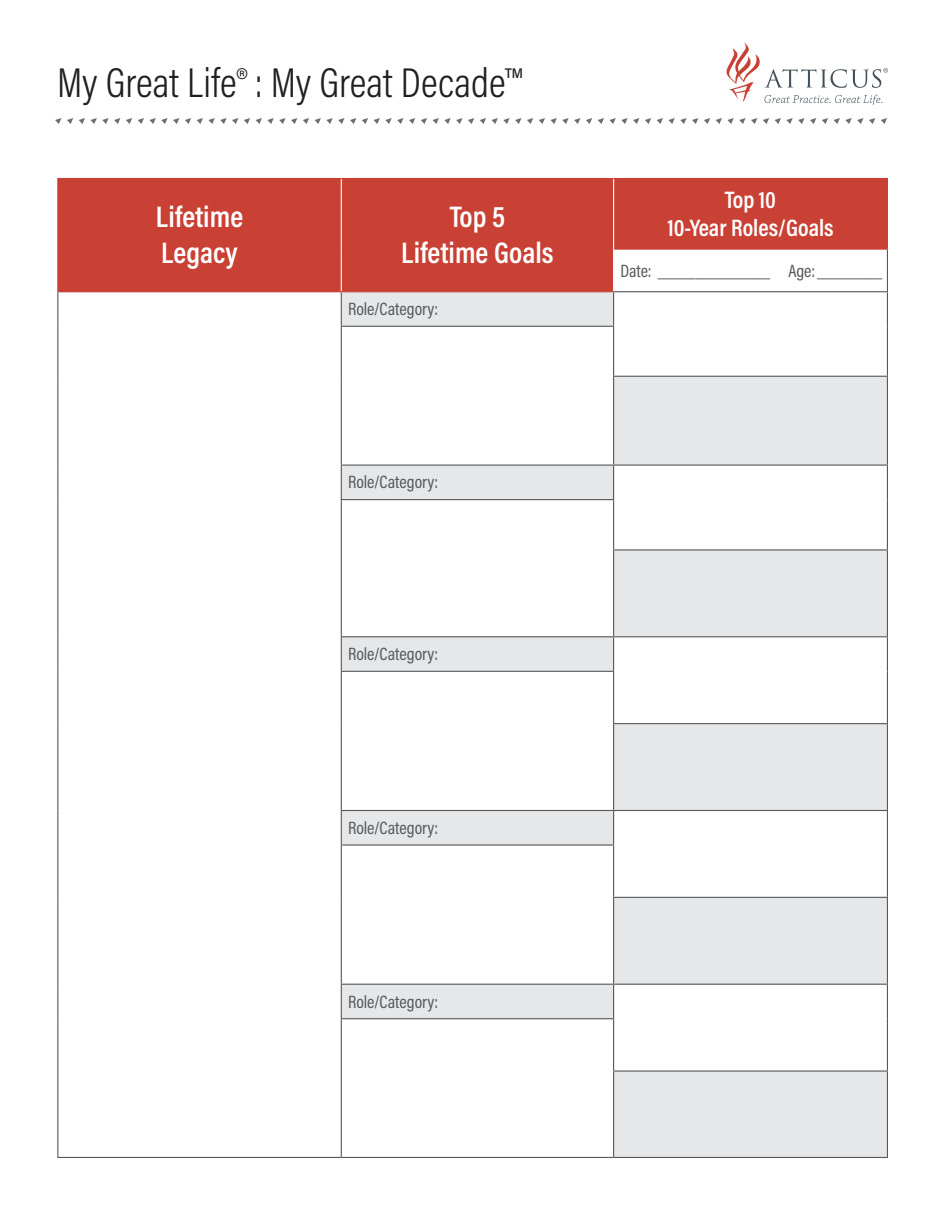
<style>
.page{position:relative;width:944px;height:1214px;background:#fff}
.page>*{position:absolute;margin:0;border:0;box-sizing:border-box;transform-origin:0 0}
.t1{font:300 42px "Acumin Pro Cond";color:#231f20}
.t2{font:600 30px/36px "Acumin Pro Cond";color:#fff}
.t3{font:600 24px/28.8px "Acumin Pro Cond";color:#fff;text-align:center}
.t4{font:18px "Acumin Pro Cond";letter-spacing:-.005em;color:#57585a}
.s1{font-weight:200}
</style>
<div class="page">
<div style="left:58px;top:179px;width:828px;height:112px;background:#c94035"></div>
<div style="left:613px;top:249px;width:274px;height:43px;background:#fff"></div>
<svg style="left:342px;top:292px;width:544px;height:864px"></svg>
<hr style="left:341px;top:179px;width:1px;height:70px;background:#fff">
<hr style="left:341px;top:249px;width:1px;height:42px;background:#fff">
<hr style="left:57px;top:178px;width:284px;height:1px;background:#c94035">
<hr style="left:57px;top:179px;width:1px;height:70px;background:#c94035">
<hr style="left:341px;top:178px;width:272px;height:1px;background:#c94035">
<hr style="left:613px;top:178px;width:275px;height:1px;background:#c94035">
<hr style="left:886px;top:179px;width:2px;height:69px;background:#c94035">
<hr style="left:57px;top:249px;width:1px;height:42px;background:#c94035">
<hr style="left:614px;top:248px;width:274px;height:2px;background:#c94035">
<hr style="left:57px;top:291px;width:284px;height:1px;background:#c94035">
<hr style="left:341px;top:291px;width:272px;height:1px;background:#c94035">
<hr style="left:613px;top:179px;width:1px;height:70px;background:#fff">
<hr style="left:57px;top:292px;width:1px;height:34px;background:#57585a">
<hr style="left:57px;top:326px;width:1px;height:50px;background:#57585a">
<hr style="left:57px;top:376px;width:1px;height:89px;background:#57585a">
<hr style="left:57px;top:465px;width:1px;height:34px;background:#57585a">
<hr style="left:57px;top:499px;width:1px;height:51px;background:#57585a">
<hr style="left:57px;top:550px;width:1px;height:87px;background:#57585a">
<hr style="left:57px;top:637px;width:1px;height:34px;background:#57585a">
<hr style="left:57px;top:671px;width:1px;height:52px;background:#57585a">
<hr style="left:57px;top:723px;width:1px;height:87px;background:#57585a">
<hr style="left:57px;top:810px;width:1px;height:35px;background:#57585a">
<hr style="left:57px;top:845px;width:1px;height:52px;background:#57585a">
<hr style="left:57px;top:897px;width:1px;height:87px;background:#57585a">
<hr style="left:57px;top:984px;width:1px;height:34px;background:#57585a">
<hr style="left:57px;top:1018px;width:1px;height:53px;background:#57585a">
<hr style="left:57px;top:1071px;width:1px;height:85px;background:#57585a">
<hr style="left:341px;top:292px;width:1px;height:34px;background:#57585a">
<hr style="left:341px;top:327px;width:1px;height:49px;background:#57585a">
<hr style="left:341px;top:376px;width:1px;height:88px;background:#57585a">
<hr style="left:613px;top:292px;width:1px;height:34px;background:#57585a">
<hr style="left:613px;top:327px;width:1px;height:49px;background:#57585a">
<hr style="left:886px;top:292px;width:2px;height:34px;background:#57585a">
<hr style="left:886px;top:326px;width:2px;height:50px;background:#57585a">
<hr style="left:57px;top:1156px;width:284px;height:2px;background:#57585a">
<hr style="left:341px;top:465px;width:1px;height:34px;background:#57585a">
<hr style="left:341px;top:500px;width:1px;height:50px;background:#57585a">
<hr style="left:341px;top:550px;width:1px;height:86px;background:#57585a">
<hr style="left:341px;top:637px;width:1px;height:33px;background:#57585a">
<hr style="left:341px;top:672px;width:1px;height:51px;background:#57585a">
<hr style="left:341px;top:723px;width:1px;height:87px;background:#57585a">
<hr style="left:341px;top:811px;width:1px;height:33px;background:#57585a">
<hr style="left:341px;top:845px;width:1px;height:52px;background:#57585a">
<hr style="left:341px;top:897px;width:1px;height:86px;background:#57585a">
<hr style="left:341px;top:984px;width:1px;height:34px;background:#57585a">
<hr style="left:341px;top:1019px;width:1px;height:52px;background:#57585a">
<hr style="left:341px;top:1071px;width:1px;height:85px;background:#57585a">
<hr style="left:341px;top:326px;width:273px;height:1px;background:#57585a">
<hr style="left:341px;top:464px;width:272px;height:1px;background:#57585a">
<hr style="left:341px;top:499px;width:273px;height:1px;background:#57585a">
<hr style="left:341px;top:636px;width:272px;height:1px;background:#57585a">
<hr style="left:341px;top:670px;width:273px;height:2px;background:#57585a">
<hr style="left:341px;top:810px;width:272px;height:1px;background:#57585a">
<hr style="left:341px;top:844px;width:273px;height:1px;background:#57585a">
<hr style="left:341px;top:983px;width:272px;height:1px;background:#57585a">
<hr style="left:341px;top:1018px;width:273px;height:1px;background:#57585a">
<hr style="left:341px;top:1156px;width:272px;height:2px;background:#57585a">
<hr style="left:613px;top:377px;width:1px;height:87px;background:#57585a">
<hr style="left:613px;top:465px;width:1px;height:34px;background:#57585a">
<hr style="left:613px;top:500px;width:1px;height:49px;background:#57585a">
<hr style="left:613px;top:550px;width:1px;height:86px;background:#57585a">
<hr style="left:613px;top:637px;width:1px;height:33px;background:#57585a">
<hr style="left:613px;top:672px;width:1px;height:51px;background:#57585a">
<hr style="left:613px;top:724px;width:1px;height:86px;background:#57585a">
<hr style="left:613px;top:811px;width:1px;height:33px;background:#57585a">
<hr style="left:613px;top:845px;width:1px;height:51px;background:#57585a">
<hr style="left:613px;top:898px;width:1px;height:85px;background:#57585a">
<hr style="left:613px;top:984px;width:1px;height:34px;background:#57585a">
<hr style="left:613px;top:1019px;width:1px;height:51px;background:#57585a">
<hr style="left:613px;top:1071px;width:1px;height:85px;background:#57585a">
<hr style="left:886px;top:377px;width:2px;height:87px;background:#57585a">
<hr style="left:886px;top:465px;width:2px;height:34px;background:#57585a">
<hr style="left:886px;top:499px;width:2px;height:50px;background:#57585a">
<hr style="left:886px;top:550px;width:2px;height:86px;background:#57585a">
<hr style="left:886px;top:637px;width:2px;height:34px;background:#57585a">
<hr style="left:886px;top:671px;width:2px;height:52px;background:#57585a">
<hr style="left:886px;top:724px;width:2px;height:86px;background:#57585a">
<hr style="left:886px;top:811px;width:2px;height:34px;background:#57585a">
<hr style="left:886px;top:845px;width:2px;height:51px;background:#57585a">
<hr style="left:886px;top:898px;width:2px;height:85px;background:#57585a">
<hr style="left:886px;top:984px;width:2px;height:34px;background:#57585a">
<hr style="left:886px;top:1018px;width:2px;height:52px;background:#57585a">
<hr style="left:886px;top:1071px;width:2px;height:85px;background:#57585a">
<hr style="left:613px;top:376px;width:275px;height:1px;background:#57585a">
<hr style="left:613px;top:464px;width:275px;height:1px;background:#57585a">
<hr style="left:613px;top:549px;width:275px;height:1px;background:#57585a">
<hr style="left:613px;top:636px;width:275px;height:1px;background:#57585a">
<hr style="left:613px;top:723px;width:275px;height:1px;background:#57585a">
<hr style="left:613px;top:810px;width:275px;height:1px;background:#57585a">
<hr style="left:613px;top:896px;width:275px;height:2px;background:#57585a">
<hr style="left:613px;top:983px;width:275px;height:1px;background:#57585a">
<hr style="left:613px;top:1070px;width:275px;height:1px;background:#57585a">
<hr style="left:613px;top:1156px;width:275px;height:2px;background:#57585a">
<hr style="left:886px;top:250px;width:2px;height:41px;background:#57585a">
<hr style="left:613px;top:291px;width:275px;height:1px;background:#57585a">
<svg style="left:409px;top:118px;width:6px;height:6px"></svg>
<svg style="left:574px;top:118px;width:6px;height:6px"></svg>
<svg style="left:798px;top:118px;width:6px;height:6px"></svg>
<svg style="left:857px;top:118px;width:6px;height:6px"></svg>
<svg style="left:869px;top:118px;width:18px;height:6px"></svg>
<svg style="left:185px;top:118px;width:6px;height:6px"></svg>
<svg style="left:515px;top:118px;width:6px;height:6px"></svg>
<svg style="left:350px;top:118px;width:6px;height:6px"></svg>
<svg style="left:680px;top:118px;width:6px;height:6px"></svg>
<svg style="left:79px;top:118px;width:41px;height:6px"></svg>
<svg style="left:421px;top:118px;width:29px;height:6px"></svg>
<svg style="left:244px;top:118px;width:41px;height:6px"></svg>
<svg style="left:739px;top:118px;width:6px;height:6px"></svg>
<svg style="left:55px;top:118px;width:6px;height:6px"></svg>
<svg style="left:633px;top:118px;width:6px;height:6px"></svg>
<svg style="left:126px;top:118px;width:6px;height:6px"></svg>
<svg style="left:456px;top:118px;width:6px;height:6px"></svg>
<svg style="left:291px;top:118px;width:6px;height:6px"></svg>
<svg style="left:586px;top:118px;width:41px;height:6px"></svg>
<svg style="left:197px;top:118px;width:29px;height:6px"></svg>
<svg style="left:692px;top:118px;width:41px;height:6px"></svg>
<svg style="left:810px;top:118px;width:41px;height:6px"></svg>
<svg style="left:67px;top:118px;width:6px;height:6px"></svg>
<svg style="left:362px;top:118px;width:41px;height:6px"></svg>
<svg style="left:232px;top:118px;width:6px;height:6px"></svg>
<svg style="left:527px;top:118px;width:41px;height:6px"></svg>
<svg style="left:138px;top:118px;width:41px;height:6px"></svg>
<svg style="left:468px;top:118px;width:41px;height:6px"></svg>
<svg style="left:303px;top:118px;width:41px;height:6px"></svg>
<svg style="left:645px;top:118px;width:29px;height:6px"></svg>
<svg style="left:751px;top:118px;width:41px;height:6px"></svg>
<svg style="left:726px;top:42px;width:162px;height:63px"></svg>
<h1 class="t1" style="left:57px;top:56px;width:466px">My Great Life<span class="s1">®</span> : My Great Decade™</h1>
<h2 class="t2" style="left:156px;top:198px;width:89px">Lifetime<br>Legacy</h2>
<h2 class="t2" style="left:401px;top:198px;width:154px;text-align:center">Top 5<br>Lifetime Goals</h2>
<p class="t4" style="left:348px;top:297px;width:91px">Role/Category:</p>
<p class="t4" style="left:348px;top:470px;width:91px">Role/Category:</p>
<p class="t4" style="left:348px;top:642px;width:91px">Role/Category:</p>
<p class="t4" style="left:348px;top:816px;width:91px">Role/Category:</p>
<p class="t4" style="left:348px;top:989px;width:91px">Role/Category:</p>
<h3 class="t3" style="left:667px;top:184px;width:168px">Top 10<br>10-Year Roles/Goals</h3>
<p class="t4" style="left:620px;top:259px;width:264px">Date: ____________ Age:_______</p>
</div>
